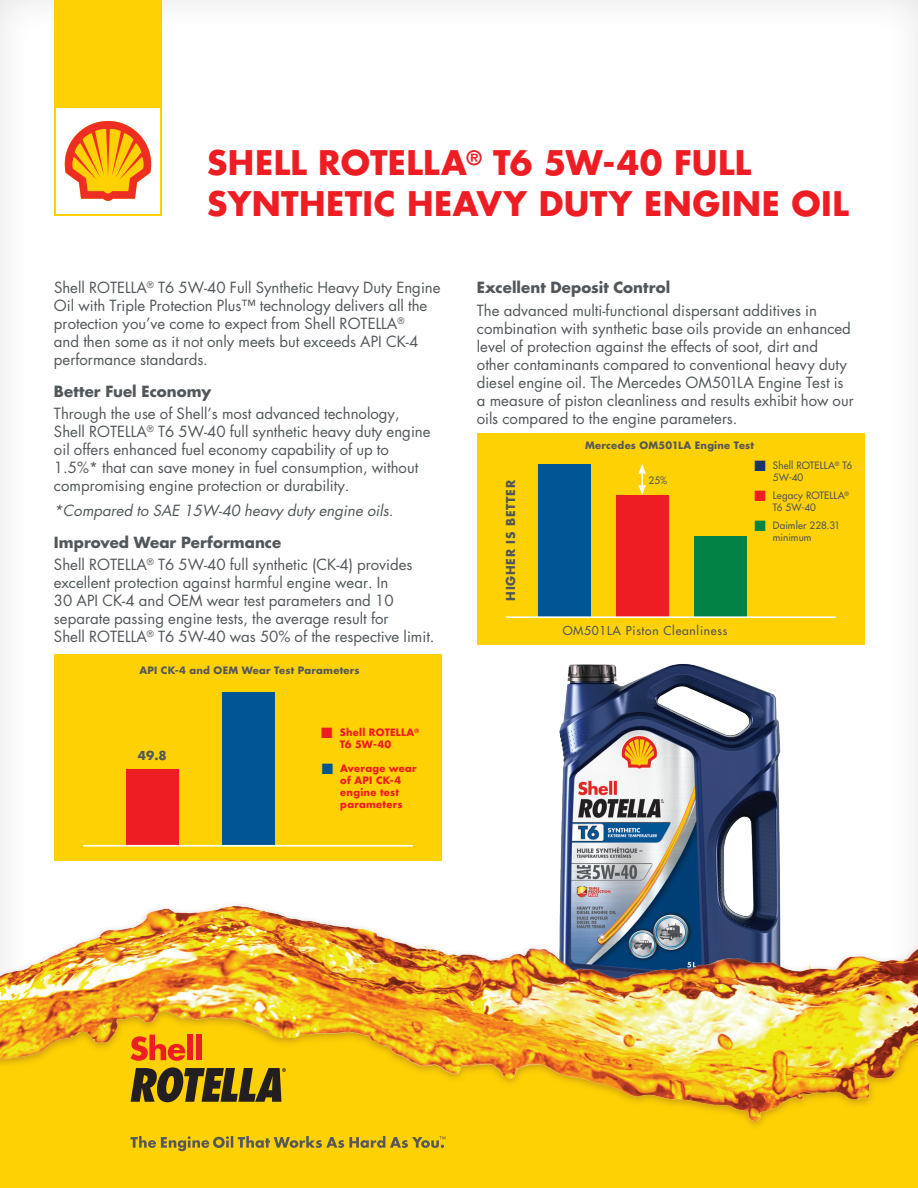
<style>
.page{position:relative;width:918px;height:1188px;background:#fff}
.page>*{position:absolute;margin:0;border:0;box-sizing:border-box;transform-origin:0 0}
.t1{font:700 33px/40.5px "Futura Std";letter-spacing:.015em;color:#ee1d23}
.t2{font:15px/18px "Futura Std";color:#51575a}
.t3{font:700 15px "Futura Std";letter-spacing:.005em;color:#51575a}
.t4{font:italic 15px "Futura Std";color:#51575a}
.t5{font:500 12px "Futura Std";letter-spacing:.06em;color:#51575a}
.t6{font:700 12px "Futura Std";letter-spacing:.06em;color:#51575a}
.t7{font:500 9.9px/12px "Futura Std";letter-spacing:.01em;color:#51575a}
.t8{font:700 9.9px/12px "Futura Std";letter-spacing:.025em;color:#ee1d23}
.t9{font:700 9.9px "Futura Std";letter-spacing:.02em;color:#57585a}
.s1{font-weight:700}
.s2{color:#005595}
.s3{color:#163668}
.s4{color:#ee1d23}
.s5{color:#028345}
</style>
<div class="page">
<div style="left:0;top:981px;width:918px;height:207px;background:#fed105"></div>
<img style="left:559px;top:664px;width:222px;height:235px">
<svg style="left:131px;top:1136px;width:314px;height:15px"></svg>
<img style="left:0;top:899px;width:918px;height:227px">
<div style="left:54px;top:655px;width:388px;height:206px;background:#fed105"></div>
<div style="left:126px;top:769px;width:53px;height:76px;background:#ee1d23"></div>
<div style="left:222px;top:693px;width:53px;height:152px;background:#005595"></div>
<hr style="left:83px;top:845px;width:330px;height:2px;background:#fff">
<div style="left:477px;top:434px;width:388px;height:211px;background:#fed105"></div>
<div style="left:616px;top:495px;width:53px;height:122px;background:#ee1d23"></div>
<div style="left:694px;top:536px;width:53px;height:81px;background:#028345"></div>
<div style="left:538px;top:464px;width:53px;height:153px;background:#005595"></div>
<hr style="left:506px;top:616px;width:330px;height:2px;background:#fff">
<svg style="left:638px;top:464px;width:8px;height:31px"></svg>
<div style="left:54px;top:0;width:108px;height:216px;background:#fed105"></div>
<div style="left:56px;top:108px;width:104px;height:106px;background:#fff"></div>
<svg style="left:64px;top:120px;width:88px;height:81px"></svg>
<h1 class="t1" style="left:207px;top:142px;width:643px">SHELL ROTELLA<sup>®</sup> T6 5W-40 FULL<br>SYNTHETIC HEAVY DUTY ENGINE OIL</h1>
<p class="t2" style="left:54px;top:279px;width:388px">Shell ROTELLA<sup>®</sup> T6 5W-40 Full Synthetic Heavy Duty Engine Oil with Triple Protection Plus™ technology delivers all the protection you’ve come to expect from Shell ROTELLA<sup>®<br></sup>and then some as it not only meets but exceeds API CK-4 performance standards.</p>
<p class="t3" style="left:54px;top:381px;width:159px">Better Fuel Economy</p>
<p class="t2" style="left:54px;top:405px;width:378px">Through the use of Shell’s most advanced technology, Shell ROTELLA<sup>®</sup> T6 5W-40 full synthetic heavy duty engine oil offers enhanced fuel economy capability of up to 1.5%* that can save money in fuel consumption, without compromising engine protection or durability.</p>
<p class="t4" style="left:54px;top:501px;width:341px">*Compared to SAE 15W-40 heavy duty engine oils.</p>
<p class="t2" style="left:54px;top:531px;width:360px;line-height:22.6px"><span class="s1">Improved Wear Performance<br></span>Shell ROTELLA<sup>®</sup> T6 5W-40 full synthetic (CK-4) provides</p>
<p class="t2" style="left:54px;top:574px;width:382px">excellent protection against harmful engine wear. In<br>30 API CK-4 and OEM wear test parameters and 10 separate passing engine tests, the average result for<br>Shell ROTELLA<sup>®</sup> T6 5W-40 was 50% of the respective limit.</p>
<p class="t9" style="left:139px;top:663px;width:222px">API CK-4 and OEM Wear Test Parameters</p>
<p class="t6" style="left:138px;top:747px;width:30px">49.8</p>
<p class="t8" style="left:340px;top:727px;width:81px;text-indent:-18px">■ Shell ROTELLA<sup>®<br></sup>T6 5W-40</p>
<p class="t8" style="left:322px;top:762px;width:96px;text-align:center"><span class="s2">■</span> Average wear of API CK-4 engine test parameters</p>
<p class="t3" style="left:477px;top:278px;width:195px">Excellent Deposit Control</p>
<p class="t2" style="left:477px;top:301px;width:378px">The advanced multi-functional dispersant additives in combination with synthetic base oils provide an enhanced level of protection against the effects of soot, dirt and other contaminants compared to conventional heavy duty diesel engine oil. The Mercedes OM501LA Engine Test is a measure of piston cleanliness and results exhibit how our oils compared to the engine parameters.</p>
<p class="t7" style="left:773px;top:460px;width:81px;text-indent:-18px"><span class="s3">■</span> Shell ROTELLA<sup>®</sup> T6<br>5W-40</p>
<p class="t7" style="left:773px;top:490px;width:78px;text-indent:-18px"><span class="s4">■</span> Legacy ROTELLA<sup>®<br></sup>T6 5W-40</p>
<p class="t7" style="left:773px;top:520px;width:69px;text-indent:-18px"><span class="s5">■</span> Daimler 228.31 minimum</p>
<p class="t9" style="left:585px;top:439px;width:170px">Mercedes OM501LA Engine Test</p>
<p class="t6" style="left:503px;top:601px;width:122px;rotate:-90deg">HIGHER IS BETTER</p>
<p class="t7" style="left:649px;top:474px;width:20px">25%</p>
<p class="t5" style="left:563px;top:623px;width:166px">OM501LA Piston Cleanliness</p>
</div>
